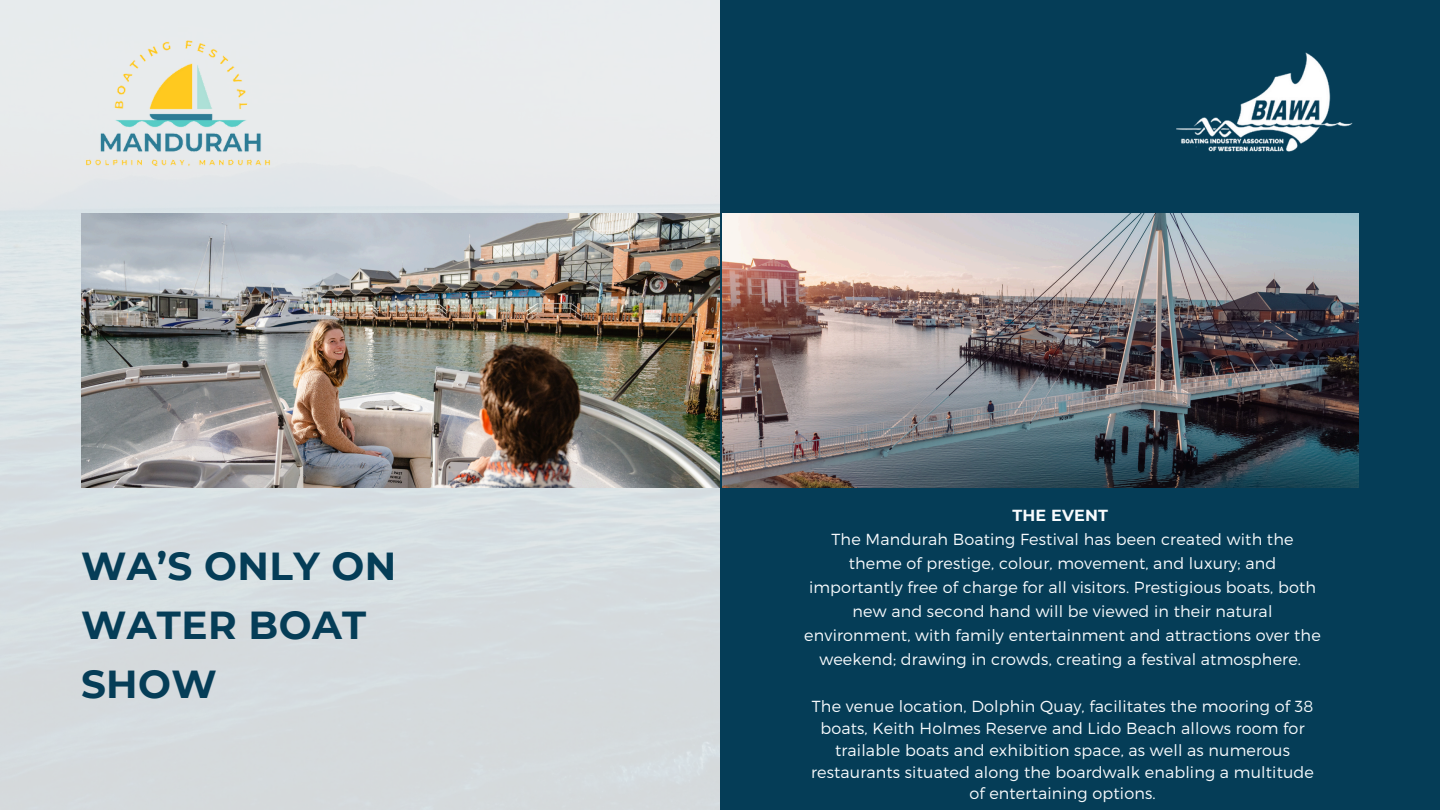
<style>
.page{position:relative;width:1440px;height:810px;background:#fff}
.page>*{position:absolute;margin:0;border:0;box-sizing:border-box;transform-origin:0 0}
.t1{font:700 39px/59.2px "Montserrat";letter-spacing:.01em;color:#053d57}
.t2{font:300 16px/24px "Montserrat";letter-spacing:.01em;color:#f8fbfd;text-align:center}
.t3{font:700 16px "Montserrat";letter-spacing:.01em;color:#f8fbfd}
</style>
<div class="page">
<img style="left:0;top:0;width:720px;height:810px">
<img style="left:81px;top:213px;width:639px;height:274px">
<div style="left:720px;top:0;width:720px;height:810px;background:#053d57"></div>
<img style="left:723px;top:213px;width:636px;height:274px">
<img style="left:1176px;top:52px;width:177px;height:100px">
<img style="left:81px;top:34px;width:197px;height:136px">
<p class="t1" style="left:81px;top:536px;width:317px">WA’S ONLY ON<br>WATER BOAT<br>SHOW</p>
<p class="t3" style="left:1012px;top:506px;width:97px">THE EVENT</p>
<p class="t2" style="left:804px;top:527px;width:518px">The Mandurah Boating Festival has been created with the theme of prestige, colour, movement, and luxury; and importantly free of charge for all visitors. Prestigious boats, both new and second hand will be viewed in their natural environment, with family entertainment and attractions over the weekend; drawing in crowds, creating a festival atmosphere.</p>
<p class="t2" style="left:811px;top:695px;width:504px;line-height:21.8px">The venue location, Dolphin Quay, facilitates the mooring of 38 boats, Keith Holmes Reserve and Lido Beach allows room for trailable boats and exhibition space, as well as numerous restaurants situated along the boardwalk enabling a multitude of entertaining options.</p>
</div>
